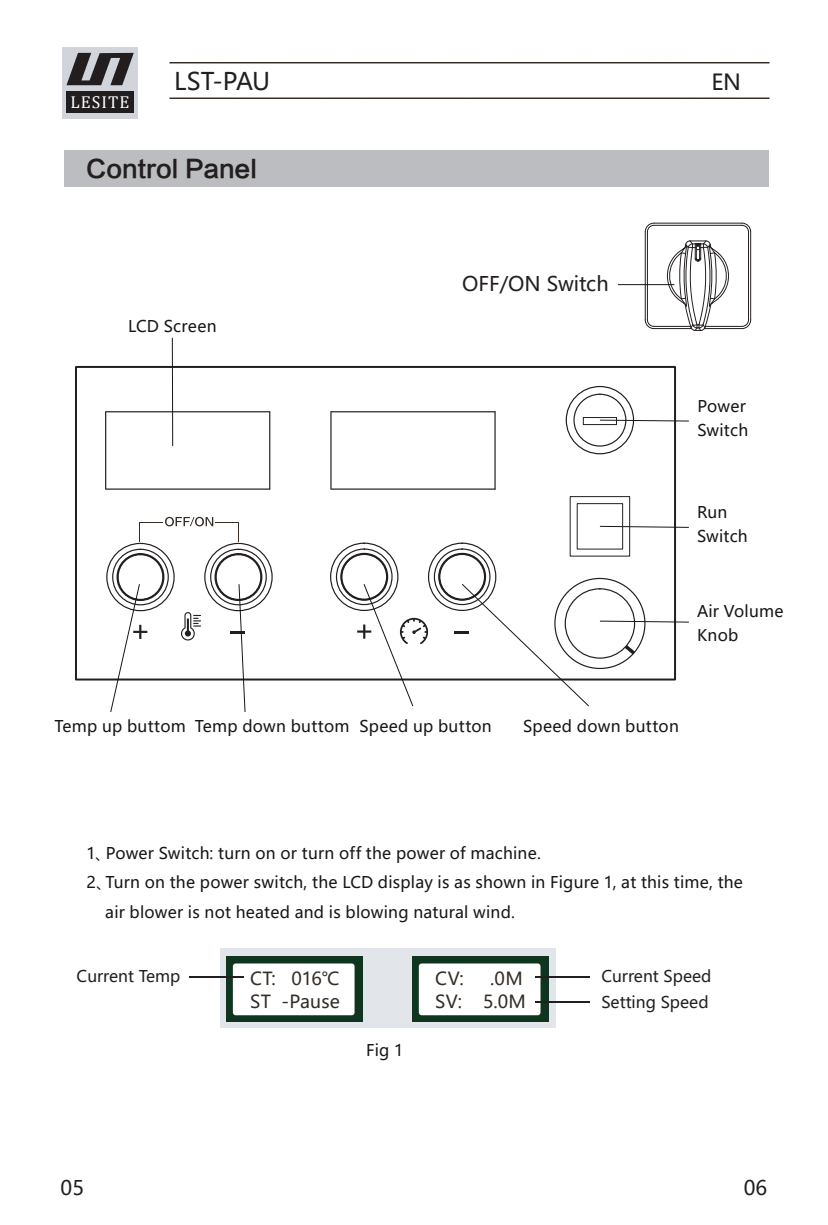
<style>
.page{position:relative;width:828px;height:1225px;background:#fff}
.page>*{position:absolute;margin:0;border:0;box-sizing:border-box;transform-origin:0 0}
.t1{font:24.2px "Microsoft Ya Hei";letter-spacing:-.02em;color:#231f20}
.t2{font:24px "FZLTCHJW GB1 0";letter-spacing:-.005em;color:#231f20}
.t3{font:22px "Microsoft Ya Hei";color:#231f20}
.t4{font:20px "Microsoft Ya Hei";color:#231f20}
.t5{font:17.8px/23px "Microsoft Ya Hei";letter-spacing:.015em;color:#352c26}
.t6{font:17.2px "Cambria Math";letter-spacing:.06em;color:#fff}
.t7{font:16px/23.8px "Microsoft Ya Hei";letter-spacing:.015em;color:#161615}
.t8{font:16px/26.2px "Microsoft Ya Hei";color:#231f20}
</style>
<div class="page">
<hr style="left:704px;top:328px;width:38px;height:1px;background:#231f20">
<hr style="left:705px;top:326px;width:37px;height:1px;background:#231f20">
<hr style="left:654px;top:225px;width:88px;height:1px;background:#231f20">
<hr style="left:654px;top:223px;width:88px;height:1px;background:#231f20">
<hr style="left:750px;top:232px;width:1px;height:88px;background:#231f20">
<hr style="left:748px;top:232px;width:1px;height:88px;background:#231f20">
<svg style="left:741px;top:319px;width:10px;height:10px"></svg>
<svg style="left:741px;top:222px;width:10px;height:11px"></svg>
<svg style="left:644px;top:222px;width:91px;height:109px"></svg>
<div style="left:75px;top:366px;width:601px;height:314px;border:2px solid #231f20"></div>
<hr style="left:269px;top:412px;width:1px;height:77px;background:#231f20">
<hr style="left:106px;top:411px;width:164px;height:1px;background:#231f20">
<hr style="left:105px;top:412px;width:1px;height:77px;background:#231f20">
<hr style="left:106px;top:488px;width:164px;height:2px;background:#231f20">
<hr style="left:494px;top:412px;width:1px;height:77px;background:#231f20">
<hr style="left:331px;top:411px;width:164px;height:1px;background:#231f20">
<hr style="left:330px;top:412px;width:1px;height:77px;background:#231f20">
<hr style="left:331px;top:488px;width:164px;height:2px;background:#231f20">
<div style="left:434px;top:548px;width:56px;height:57px;border:1px solid #231f20;border-radius:50%"></div>
<div style="left:438px;top:553px;width:48px;height:48px;border:1px solid #231f20;border-radius:50%"></div>
<div style="left:428px;top:542px;width:68px;height:69px;border:1px solid #231f20;border-radius:50%"></div>
<div style="left:573px;top:393px;width:53px;height:54px;border:1px solid #231f20;border-radius:50%"></div>
<div style="left:565px;top:386px;width:69px;height:68px;border:1px solid #231f20;border-radius:50%"></div>
<div style="left:336px;top:548px;width:57px;height:57px;border:1px solid #231f20;border-radius:50%"></div>
<div style="left:340px;top:553px;width:48px;height:48px;border:1px solid #231f20;border-radius:50%"></div>
<div style="left:330px;top:542px;width:68px;height:69px;border:1px solid #231f20;border-radius:50%"></div>
<div style="left:210px;top:548px;width:57px;height:57px;border:1px solid #231f20;border-radius:50%"></div>
<div style="left:214px;top:553px;width:48px;height:48px;border:1px solid #231f20;border-radius:50%"></div>
<div style="left:204px;top:543px;width:69px;height:68px;border:1px solid #231f20;border-radius:50%"></div>
<div style="left:106px;top:543px;width:69px;height:68px;border:1px solid #231f20;border-radius:50%"></div>
<div style="left:112px;top:548px;width:57px;height:57px;border:1px solid #231f20;border-radius:50%"></div>
<div style="left:116px;top:553px;width:48px;height:48px;border:1px solid #231f20;border-radius:50%"></div>
<svg style="left:181px;top:612px;width:20px;height:28px"></svg>
<svg style="left:139px;top:517px;width:100px;height:25px"></svg>
<div style="left:64px;top:150px;width:704px;height:37px;background:#bcbdc0"></div>
<img style="left:170px;top:62px;width:599px;height:37px">
<div style="left:63px;top:47px;width:75px;height:71px;background:#d1d4da"></div>
<svg style="left:66px;top:53px;width:68px;height:32px"></svg>
<div style="left:66px;top:91px;width:68px;height:22px;background:#221e1f"></div>
<hr style="left:172px;top:338px;width:1px;height:108px;background:#161615">
<svg style="left:599px;top:419px;width:90px;height:3px"></svg>
<svg style="left:599px;top:525px;width:90px;height:3px"></svg>
<svg style="left:599px;top:620px;width:90px;height:3px"></svg>
<svg style="left:109px;top:583px;width:38px;height:129px"></svg>
<svg style="left:231px;top:584px;width:15px;height:128px"></svg>
<svg style="left:357px;top:583px;width:71px;height:124px"></svg>
<svg style="left:455px;top:583px;width:135px;height:124px"></svg>
<div style="left:583px;top:417px;width:34px;height:8px;border:1px solid #231f20"></div>
<svg style="left:625px;top:645px;width:10px;height:9px"></svg>
<div style="left:569px;top:496px;width:61px;height:60px;border:1px solid #231f20"></div>
<div style="left:577px;top:503px;width:46px;height:46px;border:1px solid #231f20"></div>
<hr style="left:618px;top:284px;width:56px;height:1px;background:#161615">
<div style="left:220px;top:948px;width:335px;height:80px;background:#e2e5e9"></div>
<div style="left:227px;top:956px;width:136px;height:65px;background:#0f3420"></div>
<div style="left:233px;top:963px;width:121px;height:52px;background:#fff;border-radius:3px"></div>
<div style="left:412px;top:956px;width:136px;height:65px;background:#0f3420"></div>
<div style="left:419px;top:963px;width:121px;height:52px;background:#fff;border-radius:3px"></div>
<hr style="left:189px;top:976px;width:55px;height:1px;background:#231f20">
<hr style="left:535px;top:976px;width:55px;height:1px;background:#231f20">
<hr style="left:535px;top:1001px;width:55px;height:1px;background:#231f20">
<p class="t6" style="left:71px;top:92px;width:60px">LESITE</p>
<h1 class="t1" style="left:174px;top:65px;width:97px">LST-PAU</h1>
<h2 class="t2" style="left:86px;top:155px;width:172px">Control Panel</h2>
<h3 class="t3" style="left:711px;top:67px;width:31px">EN</h3>
<p class="t7" style="left:128px;top:313px;width:90px">LCD Screen</p>
<p class="t4" style="left:462px;top:270px;width:148px">OFF/ON Switch</p>
<p class="t7" style="left:697px;top:394px;width:52px">Power<br>Switch</p>
<p class="t7" style="left:697px;top:500px;width:52px">Run<br>Switch</p>
<p class="t7" style="left:697px;top:599px;width:88px">Air Volume<br>Knob</p>
<p class="t7" style="left:54px;top:714px;width:439px">Temp up buttom Temp down buttom Speed up button</p>
<p class="t7" style="left:523px;top:714px;width:157px">Speed down button</p>
<p class="t7" style="left:86px;top:840px;width:456px">1、Power Switch: turn on or turn off the power of machine.</p>
<p class="t7" style="left:86px;top:870px;width:658px">2、Turn on the power switch, the LCD display is as shown in Figure 1, at this time, the</p>
<p class="t7" style="left:105px;top:900px;width:411px">air blower is not heated and is blowing natural wind.</p>
<p class="t8" style="left:77px;top:962px;width:105px">Current Temp</p>
<p class="t8" style="left:601px;top:962px;width:112px">Current Speed<br>Setting Speed</p>
<p class="t5" style="left:250px;top:966px;width:91px">CT: 016℃<br>ST -Pause</p>
<p class="t5" style="left:435px;top:966px;width:30px">CV:</p>
<p class="t5" style="left:435px;top:966px;width:92px;text-align:right">.0M<br>SV: 5.0M</p>
<p class="t7" style="left:366px;top:1038px;width:39px">Fig 1</p>
<p class="t4" style="left:61px;top:1174px;width:25px">05</p>
<p class="t4" style="left:744px;top:1174px;width:25px">06</p>
</div>
